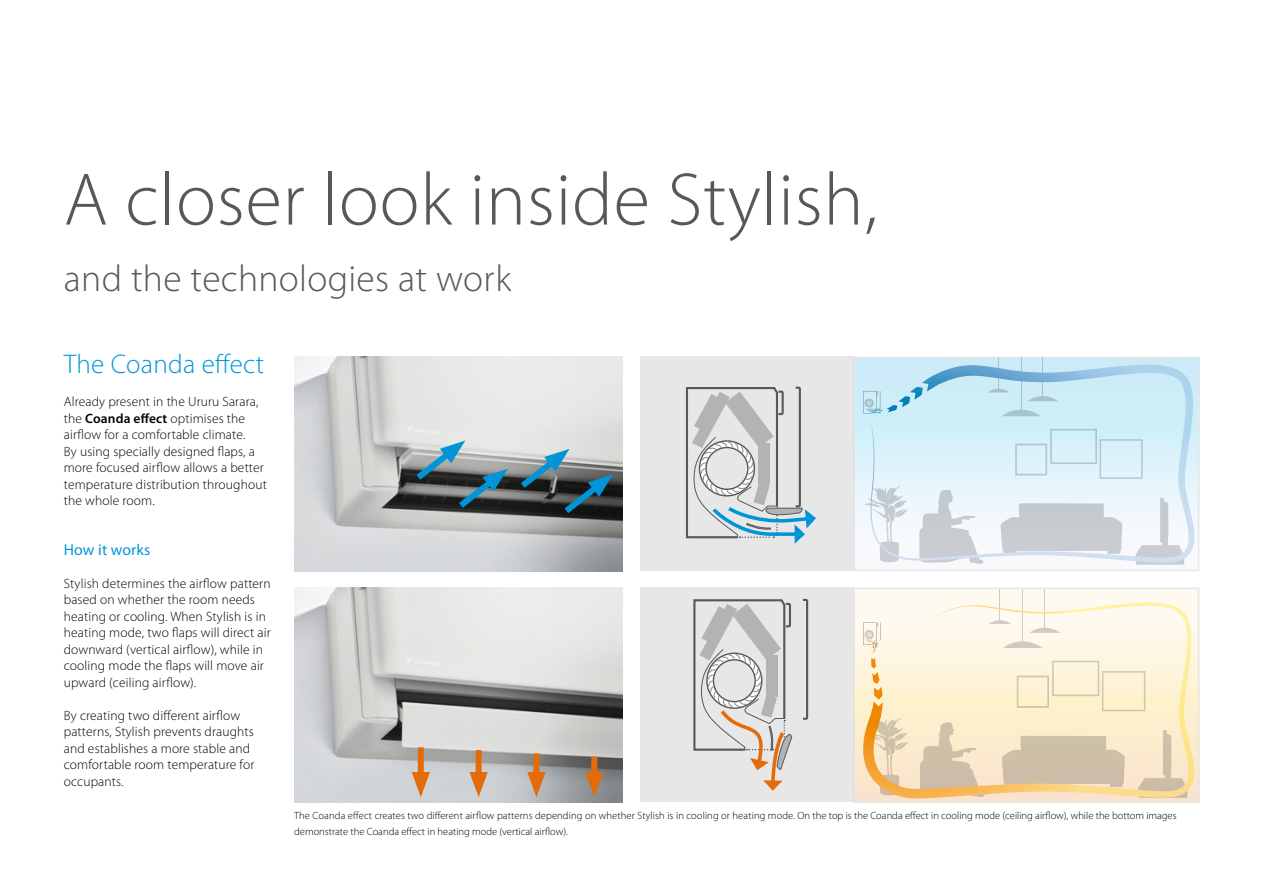
<style>
.page{position:relative;width:1263px;height:893px;background:#fff}
.page>*{position:absolute;margin:0;border:0;box-sizing:border-box;transform-origin:0 0}
.topic_headline_MS1{font:300 75px "Myriad Pro";letter-spacing:.01em;color:#58585a}
.topic_headline_MS2{font:300 37.5px "Myriad Pro";letter-spacing:.01em;color:#58585a}
.headline{font:300 27px "Myriad Pro";letter-spacing:.01em;color:#0095d8}
.subheadline{font:15.75px "Myriad Pro";letter-spacing:.01em;color:#0095d8}
.body_text{font:300 13.5px/16.5px "Myriad Pro";letter-spacing:.01em;color:#000}
.t1{font:300 10.5px/16.5px "Myriad Pro";color:#000}
.s1{font-weight:600}
</style>
<div class="page">
<div style="left:640px;top:357px;width:213px;height:214px;background:#e7e7e8"></div>
<div style="left:640px;top:588px;width:213px;height:214px;background:#e7e7e8"></div>
<svg style="left:803px;top:598px;width:6px;height:122px"></svg>
<svg style="left:693px;top:599px;width:99px;height:192px"></svg>
<img style="left:294px;top:357px;width:329px;height:214px">
<svg style="left:410px;top:440px;width:98px;height:74px"></svg>
<svg style="left:514px;top:449px;width:99px;height:70px"></svg>
<img style="left:294px;top:588px;width:329px;height:214px">
<div style="left:418px;top:747px;width:6px;height:35px;background:#e46b09"></div>
<svg style="left:412px;top:772px;width:18px;height:25px"></svg>
<div style="left:476px;top:750px;width:6px;height:32px;background:#e46b09"></div>
<svg style="left:469px;top:772px;width:19px;height:25px"></svg>
<div style="left:533px;top:753px;width:6px;height:29px;background:#e46b09"></div>
<svg style="left:527px;top:772px;width:19px;height:25px"></svg>
<div style="left:591px;top:756px;width:6px;height:26px;background:#e46b09"></div>
<svg style="left:585px;top:772px;width:18px;height:25px"></svg>
<div style="left:853px;top:357px;width:345px;height:213px;background:linear-gradient(to bottom,#c3eaf7,#fcfbfd)"></div>
<svg style="left:863px;top:486px;width:7px;height:76px"></svg>
<svg style="left:1135px;top:563px;width:49px;height:2px"></svg>
<hr style="left:1021px;top:357px;width:1px;height:53px;background:#d0d1d2">
<hr style="left:998px;top:357px;width:1px;height:32px;background:#d0d1d2">
<hr style="left:1042px;top:357px;width:1px;height:39px;background:#d0d1d2">
<hr style="left:861px;top:386px;width:2px;height:30px;background:#fff">
<svg style="left:870px;top:365px;width:325px;height:198px"></svg>
<svg style="left:863px;top:382px;width:65px;height:39px"></svg>
<div style="left:853px;top:588px;width:345px;height:213px;background:linear-gradient(to bottom,#fffef1,#fae4c2)"></div>
<hr style="left:1022px;top:588px;width:1px;height:53px;background:#d0d1d2">
<hr style="left:1000px;top:588px;width:1px;height:32px;background:#d0d1d2">
<hr style="left:1044px;top:588px;width:1px;height:40px;background:#d0d1d2">
<hr style="left:861px;top:617px;width:2px;height:31px;background:#fff">
<svg style="left:863px;top:602px;width:331px;height:196px"></svg>
<svg style="left:863px;top:622px;width:24px;height:84px"></svg>
<div style="left:853px;top:588px;width:346px;height:214px;border:2px solid #e7e7e8"></div>
<svg style="left:685px;top:386px;width:131px;height:158px"></svg>
<p class="topic_headline_MS1" style="left:64px;top:154px;width:815px">A closer look inside Stylish,</p>
<p class="topic_headline_MS2" style="left:64px;top:255px;width:449px">and the technologies at work</p>
<p class="headline" style="left:64px;top:348px;width:202px">The Coanda effect</p>
<p class="body_text" style="left:64px;top:393px;width:205px">Already present in the Ururu Sarara, the <span class="s1">Coanda effect</span> optimises the airflow for a comfortable climate.<br>By using specially designed flaps, a more focused airflow allows a better temperature distribution throughout the whole room.</p>
<p class="subheadline" style="left:64px;top:540px;width:88px">How it works</p>
<p class="body_text" style="left:64px;top:575px;width:208px">Stylish determines the airflow pattern based on whether the room needs heating or cooling. When Stylish is in heating mode, two flaps will direct air downward (vertical airflow), while in cooling mode the flaps will move air upward (ceiling airflow).</p>
<p class="body_text" style="left:64px;top:707px;width:192px">By creating two different airflow patterns, Stylish prevents draughts and establishes a more stable and comfortable room temperature for occupants.</p>
<p class="t1" style="left:294px;top:807px;width:884px">The Coanda effect creates two different airflow patterns depending on whether Stylish is in cooling or heating mode. On the top is the Coanda effect in cooling mode (ceiling airflow), while the bottom images demonstrate the Coanda effect in heating mode (vertical airflow).</p>
</div>
